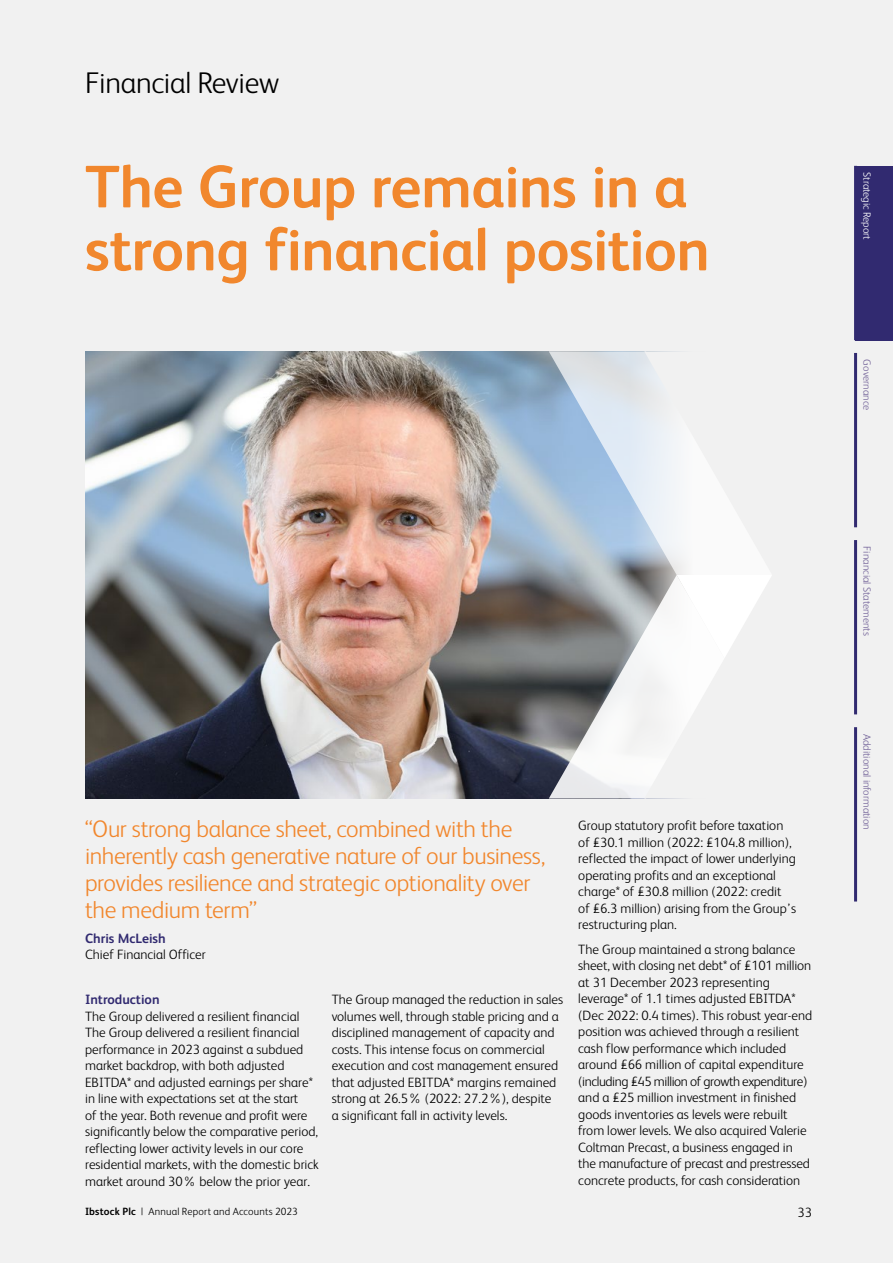
<style>
.page{position:relative;width:893px;height:1263px;background:#f1f1f1}
.page>*{position:absolute;margin:0;border:0;box-sizing:border-box;transform-origin:0 0}
.t1{font:700 60px/63px "FS Albert";letter-spacing:-.01em;color:#f1872d}
.t2{font:300 30px "FS Albert";letter-spacing:-.01em;color:#000}
.t3{font:300 24px/27px "FS Albert";letter-spacing:-.015em;color:#f1872d}
.t4{font:300 13.5px/16.5px "FS Albert";color:#000}
.t5{font:700 13.5px "FS Albert";color:#312a70}
.t6{font:300 10.5px "FS Albert";color:#736399}
.t7{font:300 10.5px "FS Albert";letter-spacing:.02em;color:#000}
.t8{font:300 10.5px "FS Albert";color:#fff}
.s1{font-weight:700}
</style>
<div class="page">
<img style="left:85px;top:351px;width:464px;height:447px">
<svg style="left:549px;top:351px;width:95px;height:224px;background:#b7cadd"></svg>
<svg style="left:549px;top:575px;width:95px;height:223px"></svg>
<svg style="left:644px;top:351px;width:128px;height:428px"></svg>
<hr style="left:854px;top:727px;width:3px;height:174px;background:#312a70">
<hr style="left:854px;top:353px;width:3px;height:174px;background:#312a70">
<hr style="left:854px;top:540px;width:3px;height:174px;background:#312a70">
<div style="left:855px;top:166px;width:38px;height:174px;background:#312a70"></div>
<hr style="left:854px;top:166px;width:3px;height:174px;background:#312a70">
<h2 class="t2" style="left:85px;top:63px;width:196px">Financial Review</h2>
<h1 class="t1" style="left:85px;top:153px;width:626px">The Group remains in a strong financial position</h1>
<p class="t8" style="left:874px;top:172px;width:69px;rotate:90deg">Strategic Report</p>
<p class="t6" style="left:874px;top:359px;width:52px;rotate:90deg">Governance</p>
<h3 class="t3" style="left:85px;top:814px;width:462px">“Our strong balance sheet, combined with the inherently cash generative nature of our business, provides resilience and strategic optionality over the medium term”</h3>
<p class="t5" style="left:85px;top:929px;width:82px">Chris McLeish</p>
<p class="t4" style="left:85px;top:946px;width:122px">Chief Financial Officer</p>
<p class="t5" style="left:85px;top:991px;width:76px">Introduction</p>
<p class="t4" style="left:85px;top:1007px;width:235px">The Group delivered a resilient financial The Group delivered a resilient financial performance in 2023 against a subdued market backdrop, with both adjusted EBITDA* and adjusted earnings per share* in line with expectations set at the start<br>of the year. Both revenue and profit were significantly below the comparative period, reflecting lower activity levels in our core residential markets, with the domestic brick market around 30% below the prior year.</p>
<p class="t4" style="left:332px;top:991px;width:233px">The Group managed the reduction in sales volumes well, through stable pricing and a disciplined management of capacity and costs. This intense focus on commercial execution and cost management ensured that adjusted EBITDA* margins remained strong at 26.5% (2022: 27.2%), despite<br>a significant fall in activity levels.</p>
<p class="t4" style="left:578px;top:816px;width:219px">Group statutory profit before taxation of £30.1 million (2022: £104.8 million), reflected the impact of lower underlying operating profits and an exceptional charge* of £30.8 million (2022: credit of £6.3 million) arising from the Group’s restructuring plan.</p>
<p class="t4" style="left:578px;top:940px;width:235px">The Group maintained a strong balance sheet, with closing net debt* of £101 million at 31 December 2023 representing leverage* of 1.1 times adjusted EBITDA* (Dec 2022: 0.4 times). This robust year-end position was achieved through a resilient cash flow performance which included around £66 million of capital expenditure (including £45 million of growth expenditure) and a £25 million investment in finished goods inventories as levels were rebuilt from lower levels. We also acquired Valerie Coltman Precast, a business engaged in the manufacture of precast and prestressed concrete products, for cash consideration</p>
<p class="t7" style="left:85px;top:1204px;width:214px"><span class="s1">Ibstock Plc</span> | Annual Report and Accounts 2023</p>
<p class="t4" style="left:798px;top:1203px;width:16px">33</p>
<p class="t6" style="left:874px;top:546px;width:91px;rotate:90deg">Financial Statements</p>
<p class="t6" style="left:874px;top:733px;width:98px;rotate:90deg">Additional information</p>
</div>
